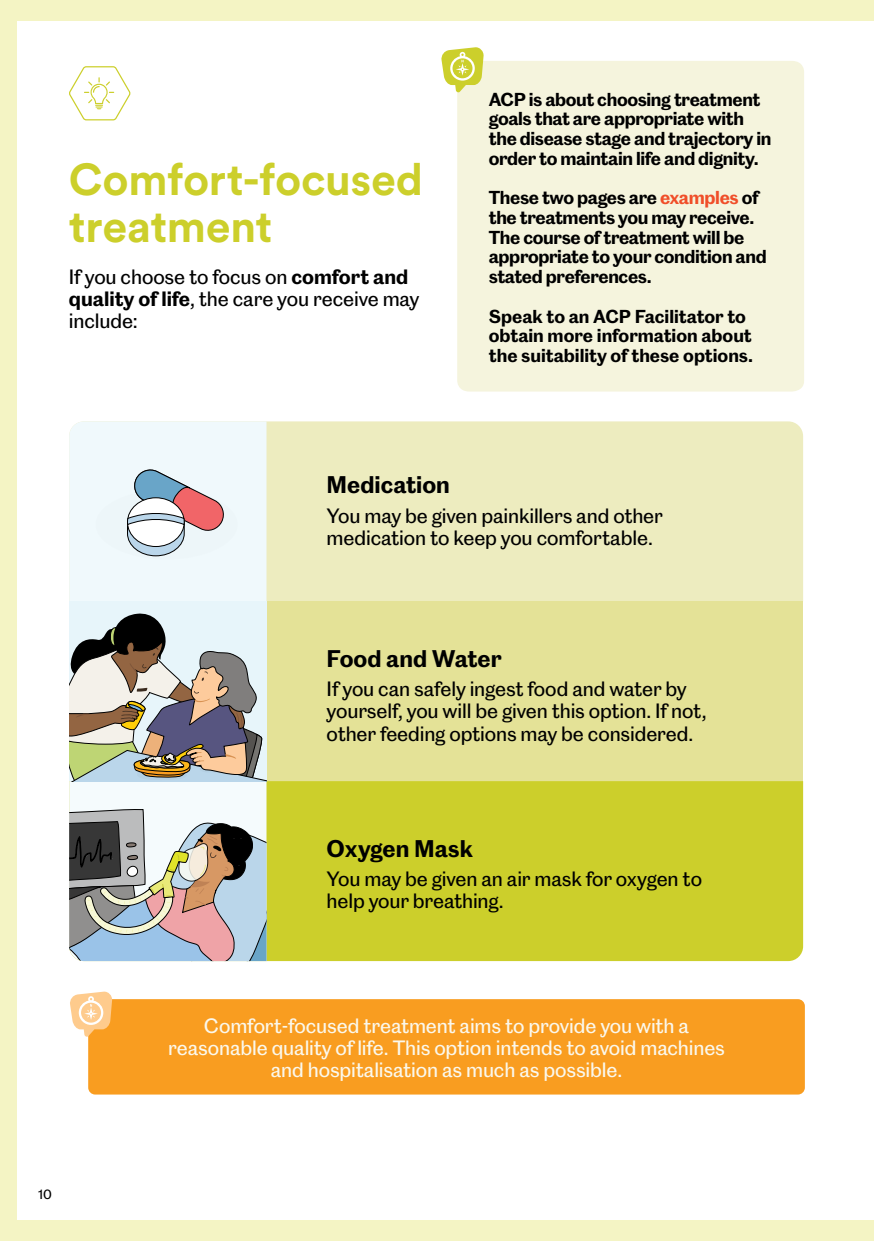
<style>
.page{position:relative;width:874px;height:1241px;background:#fff}
.page>*{position:absolute;margin:0;border:0;box-sizing:border-box;transform-origin:0 0}
.t1{font:700 44.27px/46.9px "Circular XX";letter-spacing:-.01em;color:#cccf2b}
.t2{font:600 22.22px "Caslon Doric";color:#000}
.t3{font:19.07px/22.2px "Caslon Doric Regular No 2";letter-spacing:-.005em;color:#000}
.t4{font:19.07px/22.2px "Caslon Doric Regular No 2";letter-spacing:-.005em;color:#fbf8ec;text-align:center}
.t5{font:600 17.32px/19.8px "Caslon Doric";letter-spacing:-.02em;color:#000}
.t6{font:600 17.32px/19.8px "Caslon Doric";color:#000}
.t7{font:12.25px "Caslon Doric Regular No 2";color:#000}
.s1{font-family:"Caslon Doric";font-weight:600}
.s2{color:#f04e29}
</style>
<div class="page">
<hr style="left:873px;top:0;width:1px;height:1240px;background:#f4f4c4">
<div style="left:0;top:0;width:873px;height:1240px;background:#f4f4c4"></div>
<div style="left:17px;top:21px;width:856px;height:1198px;background:#fff"></div>
<div style="left:266px;top:421px;width:536px;height:180px;background:#edecbf"></div>
<div style="left:69px;top:601px;width:733px;height:180px;background:#e4e297"></div>
<div style="left:266px;top:781px;width:536px;height:179px;background:#cccf2b"></div>
<svg style="left:69px;top:66px;width:62px;height:55px"></svg>
<svg style="left:69px;top:421px;width:197px;height:180px"></svg>
<div style="left:69px;top:601px;width:197px;height:180px;background:#e7f5fa"></div>
<svg style="left:69px;top:613px;width:197px;height:347px"></svg>
<div style="left:88px;top:998px;width:716px;height:96px;background:#f99d20;border-radius:7px"></div>
<div style="left:457px;top:61px;width:346px;height:330px;background:#f5f4dd"></div>
<svg style="left:441px;top:47px;width:42px;height:46px"></svg>
<svg style="left:70px;top:991px;width:42px;height:46px"></svg>
<h1 class="t1" style="left:69px;top:154px;width:355px">Comfort-focused treatment</h1>
<p class="t3" style="left:69px;top:264px;width:352px">If you choose to focus on <span class="s1">comfort and quality of life</span>, the care you receive may include:</p>
<p class="t5" style="left:488px;top:88px;width:284px">ACP is about choosing treatment goals that are appropriate with the disease stage and trajectory in order to maintain life and dignity.</p>
<p class="t5" style="left:488px;top:186px;width:279px">These two pages are <span class="s2">examples</span> of the treatments you may receive.<br>The course of treatment will be appropriate to your condition and stated preferences.</p>
<p class="t6" style="left:488px;top:304px;width:266px">Speak to an ACP Facilitator to obtain more information about the suitability of these options.</p>
<p class="t7" style="left:38px;top:1184px;width:15px">10</p>
<p class="t2" style="left:326px;top:467px;width:125px">Medication</p>
<p class="t3" style="left:326px;top:502px;width:337px">You may be given painkillers and other medication to keep you comfortable.</p>
<p class="t2" style="left:326px;top:641px;width:176px">Food and Water</p>
<p class="t3" style="left:326px;top:676px;width:381px">If you can safely ingest food and water by yourself, you will be given this option. If not, other feeding options may be considered.</p>
<p class="t2" style="left:326px;top:830px;width:148px">Oxygen Mask</p>
<p class="t3" style="left:326px;top:865px;width:377px">You may be given an air mask for oxygen to help your breathing.</p>
<p class="t4" style="left:168px;top:1013px;width:558px">Comfort-focused treatment aims to provide you with a reasonable quality of life. This option intends to avoid machines and hospitalisation as much as possible.</p>
</div>
